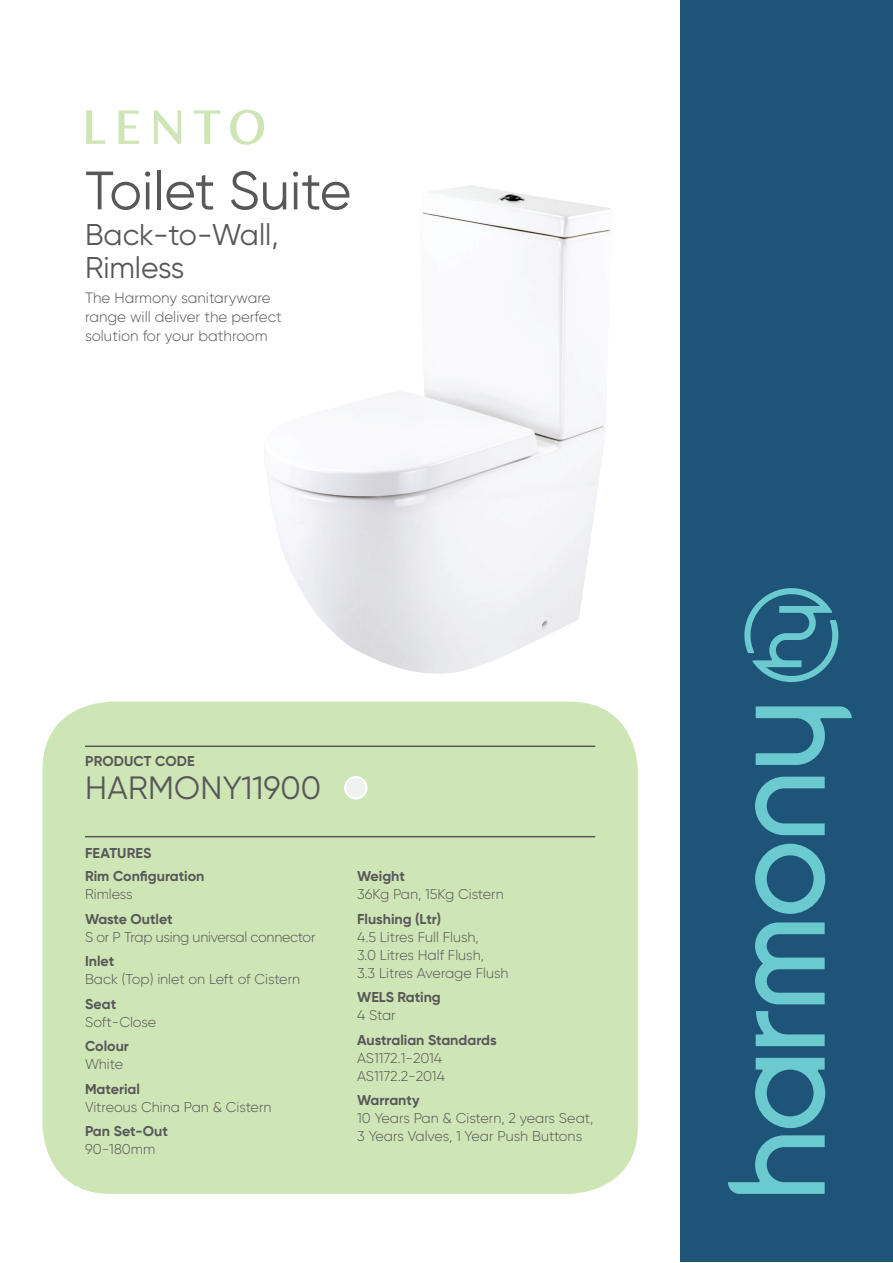
<style>
.page{position:relative;width:893px;height:1263px;background:#fff}
.page>*{position:absolute;margin:0;border:0;box-sizing:border-box;transform-origin:0 0}
.t1{font:54px "Gilroy";color:#57585a}
.t2{font:500 54px "FS Siena";letter-spacing:.15em;color:#cee5b5}
.t3{font:32.25px "Gilroy";letter-spacing:.01em;color:#57585a}
.t4{font:30px/33px "Gilroy";color:#57585a}
.t5{font:300 15px/18.8px "Gilroy";color:#57585a}
.Sub_Text{font:300 14.25px/18px "Gilroy";color:#57585a}
.Sun_Head{font:700 14.25px "Gilroy";color:#57585a}
.Sub_Text-2{font:300 14.25px "Gilroy";letter-spacing:-.02em;color:#57585a}
</style>
<div class="page">
<div style="left:680px;top:1px;width:213px;height:1261px;background:#1e5477"></div>
<svg style="left:728px;top:1135px;width:97px;height:59px"></svg>
<svg style="left:756px;top:706px;width:96px;height:59px"></svg>
<svg style="left:755px;top:1058px;width:70px;height:70px"></svg>
<svg style="left:756px;top:1011px;width:69px;height:35px"></svg>
<svg style="left:755px;top:922px;width:70px;height:82px"></svg>
<svg style="left:755px;top:777px;width:70px;height:58px"></svg>
<svg style="left:755px;top:844px;width:70px;height:70px"></svg>
<svg style="left:744px;top:588px;width:94px;height:94px"></svg>
<div style="left:43px;top:702px;width:595px;height:492px;background:#cee5b5;border-radius:68px"></div>
<hr style="left:85px;top:745px;width:510px;height:2px;background:#57585a">
<hr style="left:85px;top:836px;width:510px;height:1px;background:#57585a">
<img style="left:269px;top:185px;width:343px;height:489px">
<div style="left:345px;top:777px;width:21px;height:21px;background:#eff2f1;border-radius:50%"></div>
<div style="left:344px;top:776px;width:23px;height:23px;border:2px solid #fff;border-radius:50%"></div>
<p class="t2" style="left:81px;top:98px;width:187px">LENTO</p>
<p class="t1" style="left:85px;top:157px;width:268px">Toilet Suite</p>
<p class="t4" style="left:85px;top:218px;width:195px">Back-to-Wall,<br>Rimless</p>
<p class="t5" style="left:85px;top:288px;width:198px">The Harmony sanitaryware range will deliver the perfect solution for your bathroom</p>
<p class="Sun_Head" style="left:85px;top:752px;width:111px">PRODUCT CODE</p>
<p class="t3" style="left:85px;top:768px;width:237px">HARMONY11900</p>
<p class="Sun_Head" style="left:85px;top:844px;width:68px">FEATURES</p>
<p class="Sun_Head" style="left:85px;top:867px;width:121px">Rim Configuration</p>
<p class="Sub_Text" style="left:85px;top:885px;width:49px">Rimless</p>
<p class="Sun_Head" style="left:85px;top:910px;width:89px">Waste Outlet</p>
<p class="Sub_Text-2" style="left:85px;top:928px;width:232px">S or P Trap using universal connector</p>
<p class="Sun_Head" style="left:85px;top:952px;width:31px">Inlet</p>
<p class="Sub_Text" style="left:85px;top:970px;width:217px">Back (Top) inlet on Left of Cistern</p>
<p class="Sun_Head" style="left:85px;top:995px;width:33px">Seat</p>
<p class="Sub_Text" style="left:85px;top:1012px;width:73px">Soft-Close</p>
<p class="Sun_Head" style="left:85px;top:1037px;width:46px">Colour</p>
<p class="Sub_Text" style="left:85px;top:1055px;width:40px">White</p>
<p class="Sun_Head" style="left:85px;top:1080px;width:57px">Material</p>
<p class="Sub_Text" style="left:85px;top:1098px;width:188px">Vitreous China Pan &amp; Cistern</p>
<p class="Sun_Head" style="left:85px;top:1122px;width:84px">Pan Set-Out</p>
<p class="Sub_Text" style="left:85px;top:1140px;width:72px">90-180mm</p>
<p class="Sun_Head" style="left:357px;top:867px;width:49px">Weight</p>
<p class="Sub_Text" style="left:357px;top:885px;width:148px">36Kg Pan, 15Kg Cistern</p>
<p class="Sun_Head" style="left:357px;top:910px;width:86px">Flushing (Ltr)</p>
<p class="Sub_Text" style="left:357px;top:927px;width:153px">4.5 Litres Full Flush,<br>3.0 Litres Half Flush,<br>3.3 Litres Average Flush</p>
<p class="Sun_Head" style="left:357px;top:988px;width:85px">WELS Rating</p>
<p class="Sub_Text" style="left:357px;top:1006px;width:40px">4 Star</p>
<p class="Sun_Head" style="left:357px;top:1031px;width:141px">Australian Standards</p>
<p class="Sub_Text" style="left:357px;top:1048px;width:89px">AS1172.1-2014<br>AS1172.2-2014</p>
<p class="Sun_Head" style="left:357px;top:1091px;width:64px">Warranty</p>
<p class="Sub_Text" style="left:357px;top:1109px;width:238px">10 Years Pan &amp; Cistern, 2 years Seat,<br>3 Years Valves, 1 Year Push Buttons</p>
</div>
